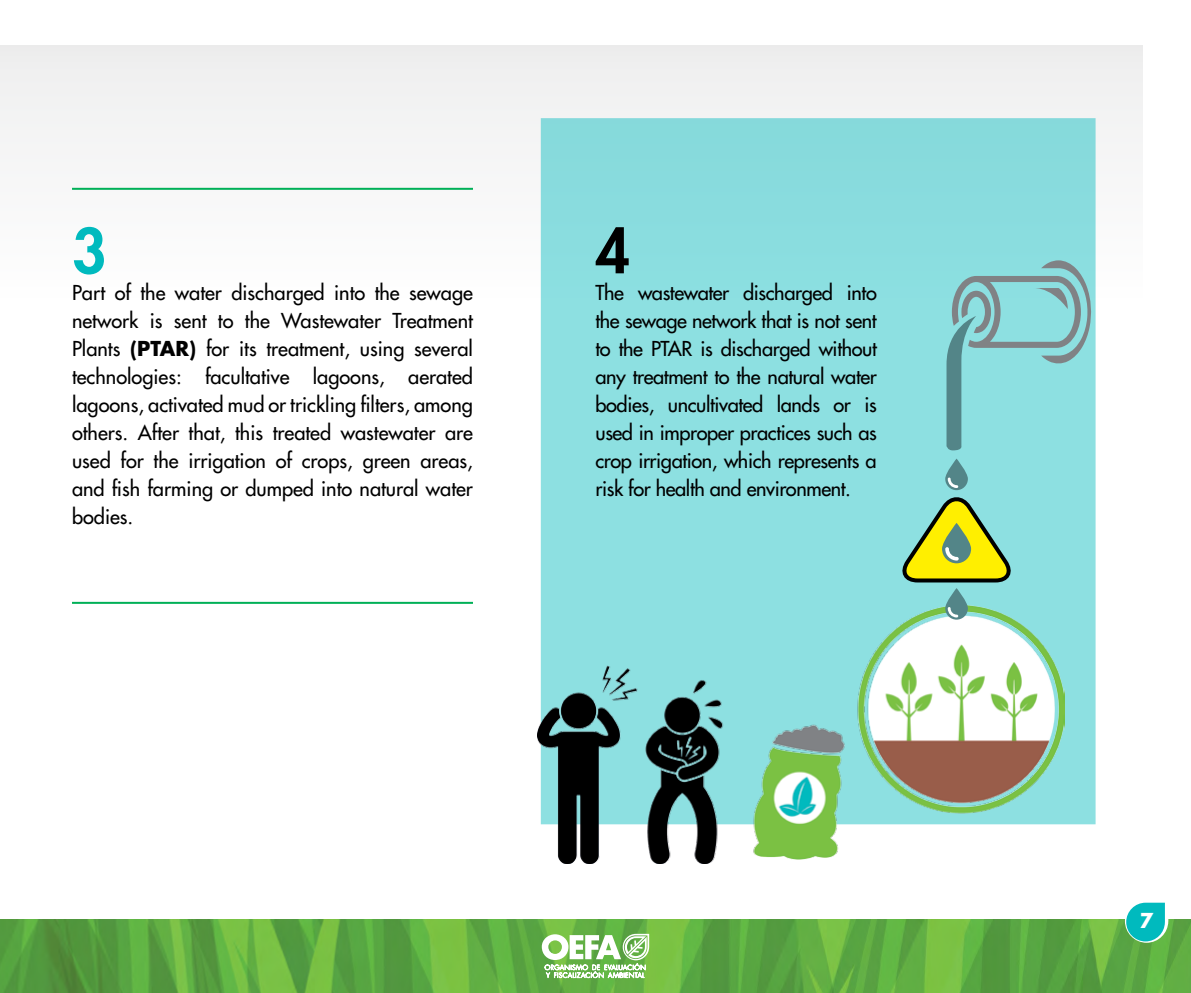
<style>
.page{position:relative;width:1191px;height:993px;background:#fff}
.page>*{position:absolute;margin:0;border:0;box-sizing:border-box;transform-origin:0 0}
.t1{font:800 60px "Futura Std";color:#00babe}
.t2{font:800 60px "Futura Std";color:#000}
.t3{font:500 20px/28px "Futura Std";letter-spacing:-.01em;color:#000;text-align:justify}
.t4{font:700 20px "Futura Std";color:#fff}
.s1{font-weight:700}
</style>
<div class="page">
<img style="left:0;top:919px;width:1191px;height:73px">
<svg style="left:1124px;top:902px;width:44px;height:40px;background:#37c4bb"></svg>
<div style="left:0;top:45px;width:1142px;height:253px;background:#f4f4f4"></div>
<svg style="left:542px;top:933px;width:107px;height:45px"></svg>
<div style="left:541px;top:118px;width:554px;height:706px;background:#8de0e1"></div>
<hr style="left:72px;top:188px;width:401px;height:2px;background:#00b057">
<hr style="left:72px;top:601px;width:401px;height:2px;background:#00b057">
<img style="left:537px;top:605px;width:527px;height:257px">
<svg style="left:945px;top:458px;width:23px;height:32px"></svg>
<svg style="left:902px;top:477px;width:109px;height:106px"></svg>
<svg style="left:945px;top:588px;width:23px;height:31px"></svg>
<svg style="left:947px;top:606px;width:11px;height:11px"></svg>
<svg style="left:946px;top:260px;width:145px;height:190px"></svg>
<h1 class="t1" style="left:72px;top:213px;width:36px">3</h1>
<h1 class="t2" style="left:595px;top:213px;width:36px">4</h1>
<p class="t3" style="left:72px;top:278px;width:402px">Part of the water discharged into the sewage network is sent to the Wastewater Treatment Plants <span class="s1">(PTAR)</span> for its treatment, using several technologies: facultative lagoons, aerated lagoons, activated mud or trickling filters, among others. After that, this treated wastewater are used for the irrigation of crops, green areas, and fish farming or dumped into natural water bodies.</p>
<p class="t3" style="left:595px;top:278px;width:283px">The wastewater discharged into the sewage network that is not sent to the PTAR is discharged without any treatment to the natural water bodies, uncultivated lands or is used in improper practices such as crop irrigation, which represents a risk for health and environment.</p>
<p class="t4" style="left:1139px;top:906px;width:15px">7</p>
</div>
